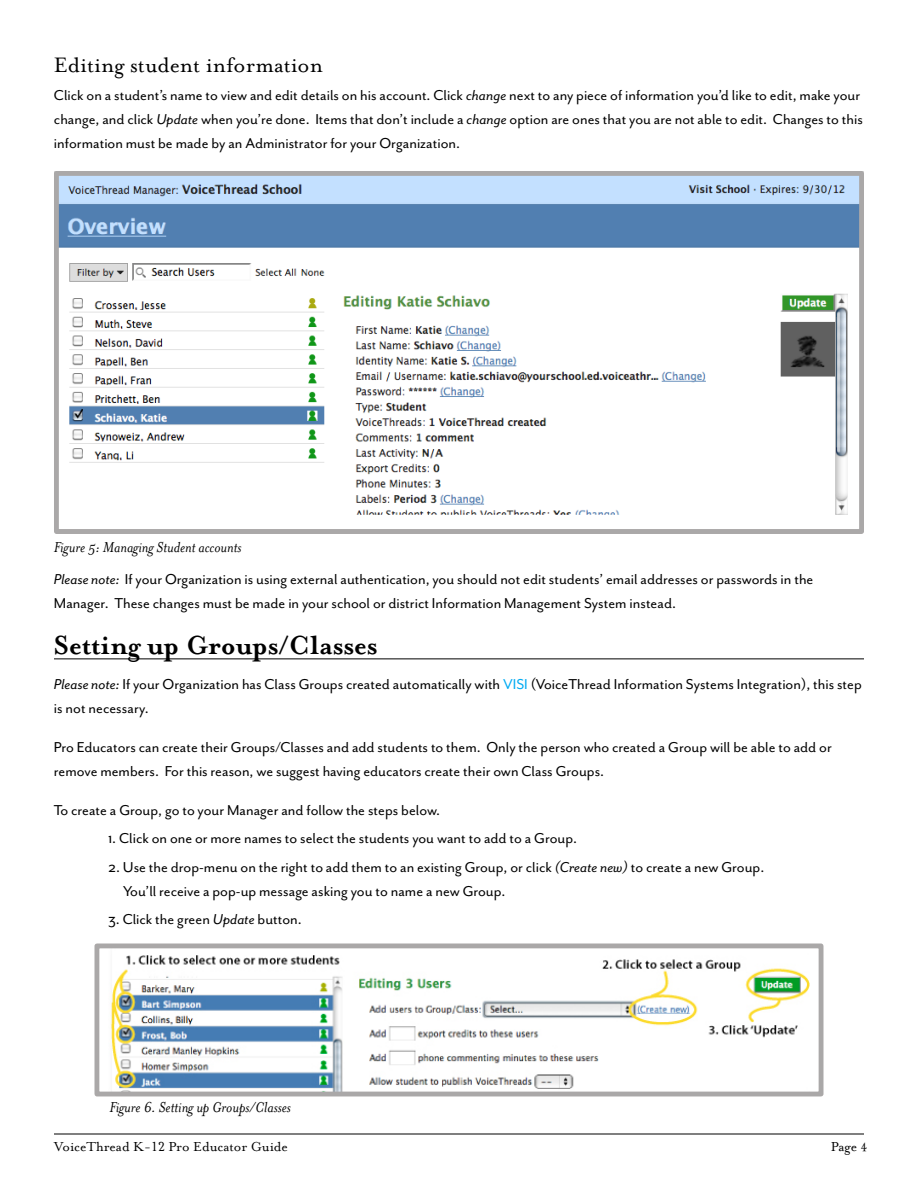
<style>
.page{position:relative;width:918px;height:1188px;background:#fff}
.page>*{position:absolute;margin:0;border:0;box-sizing:border-box;transform-origin:0 0}
.t1{font:700 30px "Mrs Eaves";color:#000}
.t2{font:24px "Mrs Eaves Roman";color:#000}
.t3{font:16.5px/24px "Mr Eaves San OT";color:#000}
.t4{font:italic 16.5px "Mrs Eaves";color:#000}
.t5{font:15px "Mrs Eaves Roman";color:#000}
.s1{font-style:italic}
.s2{color:#00aaf2}
.s3{font-family:"Mrs Eaves Fractions"}
.s4{font-family:"Mrs Eaves Fractions";font-size:13.5px}
</style>
<div class="page">
<hr style="left:54px;top:1134px;width:810px;height:1px;background:#000">
<img style="left:60px;top:177px;width:798px;height:338px">
<div style="left:54px;top:171px;width:810px;height:363px;border:5px solid #aaa8a8"></div>
<hr style="left:54px;top:658px;width:810px;height:1px;background:#000">
<img style="left:111px;top:955px;width:699px;height:135px">
<div style="left:95px;top:944px;width:728px;height:152px;border:5px solid #aaa8a8"></div>
<h2 class="t2" style="left:54px;top:51px;width:271px">Editing student information</h2>
<p class="t3" style="left:54px;top:83px;width:810px">Click on a student’s name to view and edit details on his account. Click <span class="s1">change</span> next to any piece of information you’d like to edit, make your change, and click <span class="s1">Update</span> when you’re done. Items that don’t include a <span class="s1">change</span> option are ones that you are not able to edit. Changes to this information must be made by an Administrator for your Organization.</p>
<p class="t4" style="left:54px;top:538px;width:189px">Figure 5: Managing Student accounts</p>
<p class="t3" style="left:54px;top:567px;width:761px"><span class="s1">Please note:</span> If your Organization is using external authentication, you should not edit students’ email addresses or passwords in the<br>Manager. These changes must be made in your school or district Information Management System instead.</p>
<h1 class="t1" style="left:54px;top:628px;width:325px">Setting up Groups/Classes</h1>
<p class="t3" style="left:54px;top:672px;width:809px"><span class="s1">Please note:</span> If your Organization has Class Groups created automatically with <span class="s2">VISI</span> (VoiceThread Information Systems Integration), this step is not necessary.</p>
<p class="t3" style="left:54px;top:735px;width:779px">Pro Educators can create their Groups/Classes and add students to them. Only the person who created a Group will be able to add or remove members. For this reason, we suggest having educators create their own Class Groups.</p>
<p class="t3" style="left:54px;top:798px;width:388px">To create a Group, go to your Manager and follow the steps below.</p>
<p class="t3" style="left:108px;top:827px;width:471px">1. Click on one or more names to select the students you want to add to a Group.</p>
<p class="t3" style="left:123px;top:855px;width:643px;text-indent:-15px">2. Use the drop-menu on the right to add them to an existing Group, or click <span class="s1">(Create new)</span> to create a new Group.<br>You’ll receive a pop-up message asking you to name a new Group.</p>
<p class="t3" style="left:108px;top:908px;width:195px">3. Click the green <span class="s1">Update</span> button.</p>
<p class="t4" style="left:110px;top:1098px;width:183px">Figure 6. Setting up Groups/Classes</p>
<p class="t5" style="left:54px;top:1138px;width:235px">VoiceThread K-<span class="s3">12</span> Pro Educator Guide</p>
<p class="t5" style="left:831px;top:1138px;width:38px">Page <span class="s4">4</span></p>
</div>
